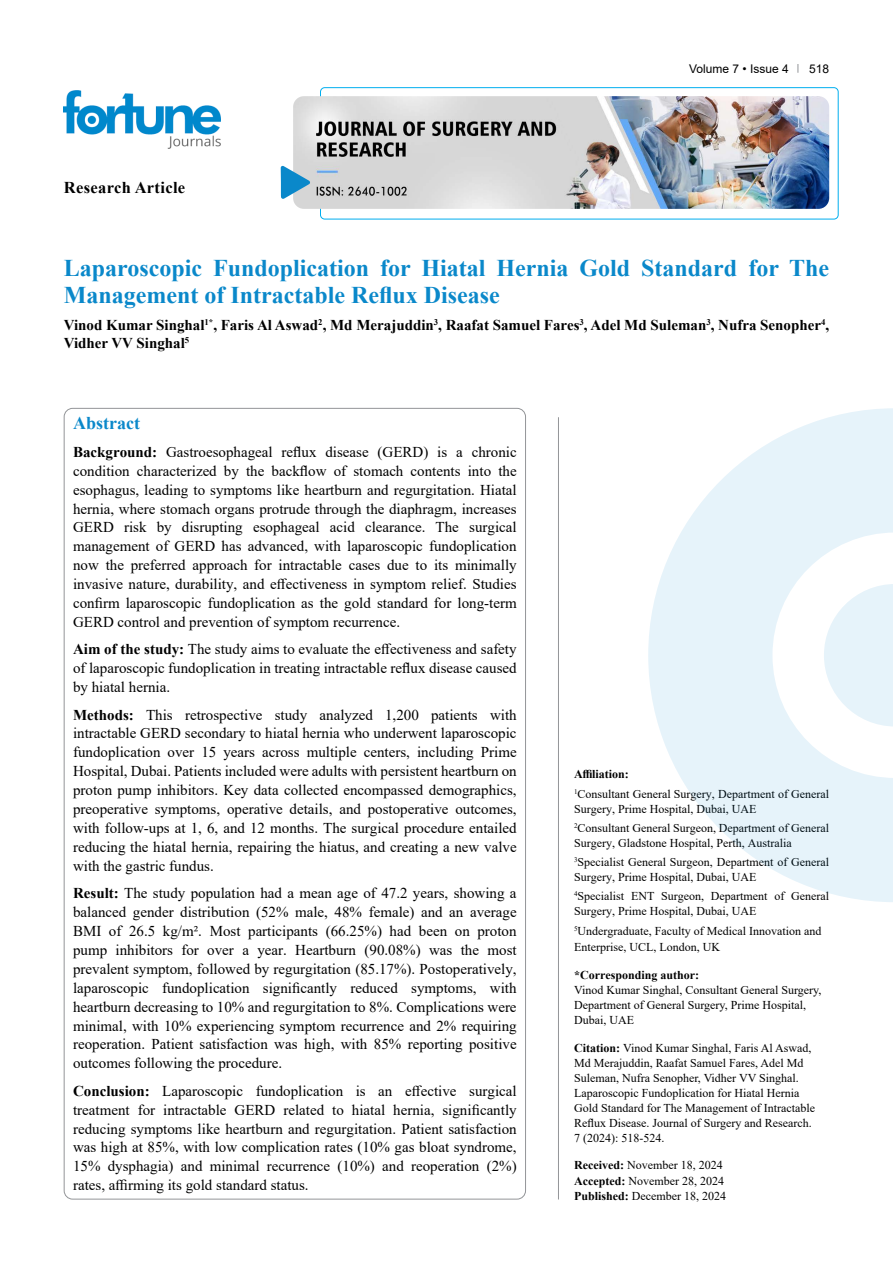
<style>
.page{position:relative;width:893px;height:1263px;background:#fff}
.page>*{position:absolute;margin:0;border:0;box-sizing:border-box;transform-origin:0 0}
.t1{font:700 24px/27px "Times New Roman";color:#0a88ca}
.t2{font:700 18px "Times New Roman";color:#0a88ca}
.t3{font:700 16.5px "Times New Roman";letter-spacing:.02em;color:#000}
.t4{font:15px/18.9px "Times New Roman";color:#000;text-align:justify}
.t5{font:700 15px/18.5px "Times New Roman";color:#000}
.t6{font:12px/15px "Times New Roman";color:#000}
.t7{font:700 12px "Times New Roman";color:#000}
.t8{font:12px "Arial";color:#000}
.s1{font-weight:700}
</style>
<div class="page">
<div style="left:320px;top:87px;width:518px;height:132px;border:1px solid #00aeef;border-radius:4px"></div>
<img style="left:64px;top:90px;width:157px;height:59px">
<img style="left:293px;top:96px;width:536px;height:113px">
<svg style="left:281px;top:166px;width:29px;height:33px"></svg>
<hr style="left:558px;top:417px;width:1px;height:782px;background:#939598">
<svg style="left:648px;top:408px;width:245px;height:494px;fill:#e6f3fa"></svg>
<svg style="left:824px;top:584px;width:69px;height:142px"></svg>
<p class="t3" style="left:64px;top:175px;width:123px">Research Article</p>
<p class="t8" style="left:689px;top:60px;width:101px">Volume 7 • Issue 4</p>
<p class="t8" style="left:809px;top:60px;width:22px">518</p>
<h1 class="t1" style="left:64px;top:254px;width:767px">Laparoscopic Fundoplication for Hiatal Hernia Gold Standard for The<br>Management of Intractable Reflux Disease</h1>
<p class="t5" style="left:64px;top:315px;width:767px">Vinod Kumar Singhal<sup>1*</sup>, Faris Al Aswad<sup>2</sup>, Md Merajuddin<sup>3</sup>, Raafat Samuel Fares<sup>3</sup>, Adel Md Suleman<sup>3</sup>, Nufra Senopher<sup>4</sup>,<br>Vidher VV Singhal<sup>5</sup></p>
<p class="t2" style="left:73px;top:410px;width:68px">Abstract</p>
<p class="t4" style="left:73px;top:442px;width:445px"><span class="s1">Background:</span> Gastroesophageal reflux disease (GERD) is a chronic condition characterized by the backflow of stomach contents into the esophagus, leading to symptoms like heartburn and regurgitation. Hiatal hernia, where stomach organs protrude through the diaphragm, increases GERD risk by disrupting esophageal acid clearance. The surgical management of GERD has advanced, with laparoscopic fundoplication now the preferred approach for intractable cases due to its minimally invasive nature, durability, and effectiveness in symptom relief. Studies confirm laparoscopic fundoplication as the gold standard for long-term GERD control and prevention of symptom recurrence.</p>
<p class="t4" style="left:73px;top:639px;width:445px"><span class="s1">Aim of the study:</span> The study aims to evaluate the effectiveness and safety of laparoscopic fundoplication in treating intractable reflux disease caused by hiatal hernia.</p>
<p class="t4" style="left:73px;top:705px;width:445px"><span class="s1">Methods:</span> This retrospective study analyzed 1,200 patients with intractable GERD secondary to hiatal hernia who underwent laparoscopic fundoplication over 15 years across multiple centers, including Prime Hospital, Dubai. Patients included were adults with persistent heartburn on proton pump inhibitors. Key data collected encompassed demographics, preoperative symptoms, operative details, and postoperative outcomes, with follow-ups at 1, 6, and 12 months. The surgical procedure entailed reducing the hiatal hernia, repairing the hiatus, and creating a new valve with the gastric fundus.</p>
<p class="t4" style="left:73px;top:883px;width:445px"><span class="s1">Result:</span> The study population had a mean age of 47.2 years, showing a balanced gender distribution (52% male, 48% female) and an average BMI of 26.5 kg/m². Most participants (66.25%) had been on proton pump inhibitors for over a year. Heartburn (90.08%) was the most prevalent symptom, followed by regurgitation (85.17%). Postoperatively, laparoscopic fundoplication significantly reduced symptoms, with heartburn decreasing to 10% and regurgitation to 8%. Complications were minimal, with 10% experiencing symptom recurrence and 2% requiring reoperation. Patient satisfaction was high, with 85% reporting positive outcomes following the procedure.</p>
<p class="t4" style="left:73px;top:1081px;width:445px"><span class="s1">Conclusion:</span> Laparoscopic fundoplication is an effective surgical treatment for intractable GERD related to hiatal hernia, significantly reducing symptoms like heartburn and regurgitation. Patient satisfaction was high at 85%, with low complication rates (10% gas bloat syndrome, 15% dysphagia) and minimal recurrence (10%) and reoperation (2%) rates, affirming its gold standard status.</p>
<p class="t6" style="left:574px;top:764px;width:257px;line-height:19.2px"><span class="s1">Affiliation:<br></span><sup>1</sup>Consultant General Surgery, Department of General</p>
<p class="t6" style="left:574px;top:799px;width:257px;line-height:19.2px">Surgery, Prime Hospital, Dubai, UAE<br><sup>2</sup>Consultant General Surgeon, Department of General</p>
<p class="t6" style="left:574px;top:833px;width:257px;line-height:19.2px">Surgery, Gladstone Hospital, Perth, Australia<br><sup>3</sup>Specialist General Surgeon, Department of General</p>
<p class="t6" style="left:574px;top:867px;width:257px;line-height:19.2px">Surgery, Prime Hospital, Dubai, UAE<br><sup>4</sup>Specialist ENT Surgeon, Department of General</p>
<p class="t6" style="left:574px;top:901px;width:249px;line-height:19.2px">Surgery, Prime Hospital, Dubai, UAE<br><sup>5</sup>Undergraduate, Faculty of Medical Innovation and</p>
<p class="t6" style="left:574px;top:939px;width:147px">Enterprise, UCL, London, UK</p>
<p class="t7" style="left:574px;top:966px;width:127px">*Corresponding author:</p>
<p class="t6" style="left:574px;top:982px;width:249px">Vinod Kumar Singhal, Consultant General Surgery,<br>Department of General Surgery, Prime Hospital,<br>Dubai, UAE</p>
<p class="t6" style="left:574px;top:1040px;width:243px"><span class="s1">Citation:</span> Vinod Kumar Singhal, Faris Al Aswad, Md Merajuddin, Raafat Samuel Fares, Adel Md Suleman, Nufra Senopher, Vidher VV Singhal.<br>Laparoscopic Fundoplication for Hiatal Hernia Gold Standard for The Management of Intractable Reflux Disease. Journal of Surgery and Research.<br>7 (2024): 518-524.</p>
<p class="t6" style="left:574px;top:1157px;width:153px"><span class="s1">Received:</span> November 18, 2024<br><span class="s1">Accepted:</span> November 28, 2024<br><span class="s1">Published:</span> December 18, 2024</p>
</div>
